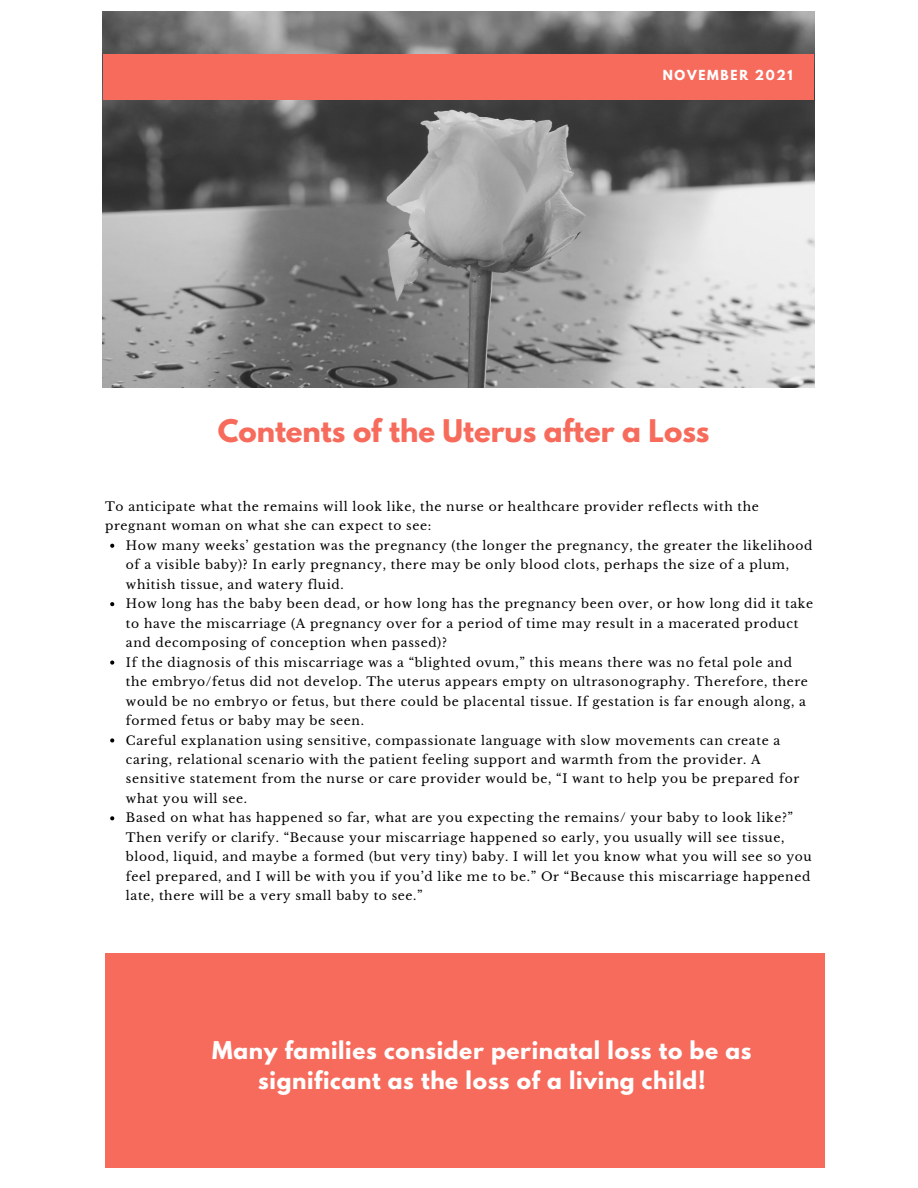
<style>
.page{position:relative;width:918px;height:1188px;background:#fff}
.page>*{position:absolute;margin:0;border:0;box-sizing:border-box;transform-origin:0 0}
.t1{font:700 27.6px "League Spartan";color:#f76b5c}
.t2{font:700 21.75px/29.8px "League Spartan";letter-spacing:.03em;color:#fff;text-align:center}
.t3{font:12.3px/19.5px "Libre Baskerville";letter-spacing:.05em;color:#000}
.t4{font:700 12.3px "League Spartan";letter-spacing:.14em;color:#fff}
</style>
<div class="page">
<svg style="left:110px;top:544px;width:4px;height:4px"></svg>
<svg style="left:110px;top:602px;width:4px;height:4px"></svg>
<svg style="left:110px;top:661px;width:4px;height:4px"></svg>
<svg style="left:110px;top:738px;width:4px;height:5px"></svg>
<svg style="left:110px;top:816px;width:4px;height:4px"></svg>
<div style="left:105px;top:954px;width:720px;height:214px;background:#f76b5c"></div>
<img style="left:103px;top:11px;width:712px;height:376px">
<div style="left:103px;top:54px;width:711px;height:45px;background:#f76b5c"></div>
<p class="t4" style="left:663px;top:69px;width:131px">NOVEMBER 2021</p>
<p class="t1" style="left:218px;top:417px;width:493px">Contents of the Uterus after a Loss</p>
<p class="t3" style="left:105px;top:497px;width:655px">To anticipate what the remains will look like, the nurse or healthcare provider reflects with the pregnant woman on what she can expect to see:</p>
<p class="t3" style="left:126px;top:536px;width:688px">How many weeks’ gestation was the pregnancy (the longer the pregnancy, the greater the likelihood of a visible baby)? In early pregnancy, there may be only blood clots, perhaps the size of a plum, whitish tissue, and watery fluid.</p>
<p class="t3" style="left:126px;top:594px;width:689px">How long has the baby been dead, or how long has the pregnancy been over, or how long did it take to have the miscarriage (A pregnancy over for a period of time may result in a macerated product and decomposing of conception when passed)?</p>
<p class="t3" style="left:126px;top:653px;width:683px">If the diagnosis of this miscarriage was a “blighted ovum,” this means there was no fetal pole and the embryo/fetus did not develop. The uterus appears empty on ultrasonography. Therefore, there would be no embryo or fetus, but there could be placental tissue. If gestation is far enough along, a formed fetus or baby may be seen.</p>
<p class="t3" style="left:126px;top:730px;width:675px">Careful explanation using sensitive, compassionate language with slow movements can create a caring, relational scenario with the patient feeling support and warmth from the provider. A sensitive statement from the nurse or care provider would be, “I want to help you be prepared for what you will see.</p>
<p class="t3" style="left:126px;top:808px;width:687px">Based on what has happened so far, what are you expecting the remains/ your baby to look like?” Then verify or clarify. “Because your miscarriage happened so early, you usually will see tissue, blood, liquid, and maybe a formed (but very tiny) baby. I will let you know what you will see so you feel prepared, and I will be with you if you’d like me to be.” Or “Because this miscarriage happened late, there will be a very small baby to see.”</p>
<p class="t2" style="left:212px;top:1038px;width:541px">Many families consider perinatal loss to be as significant as the loss of a living child!</p>
</div>
